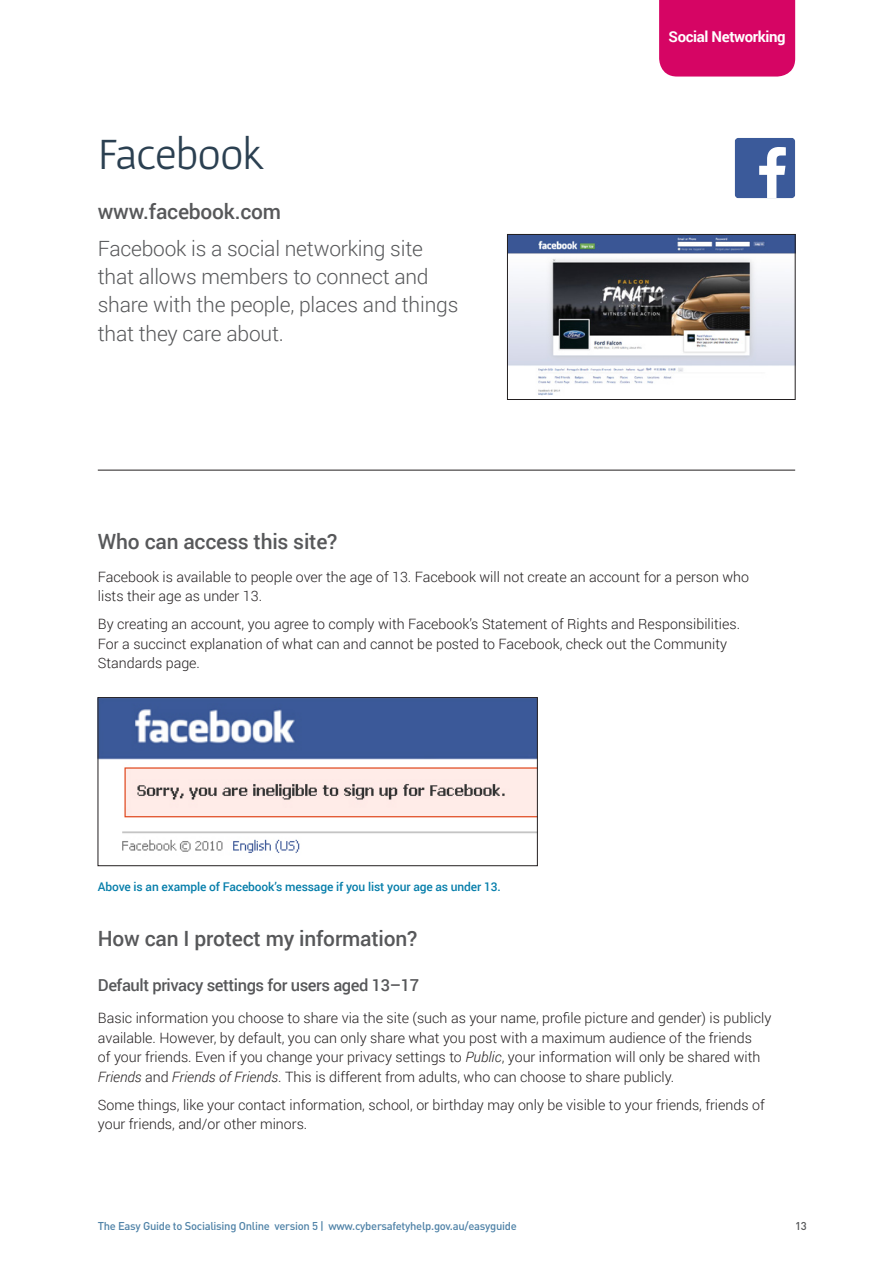
<style>
.page{position:relative;width:893px;height:1263px;background:#fff}
.page>*{position:absolute;margin:0;border:0;box-sizing:border-box;transform-origin:0 0}
.t1{font:45px "Gafata";letter-spacing:-.025em;color:#2b4051}
.t2{font:300 21px/28.2px "Roboto";letter-spacing:-.01em;color:#57585a}
.t3{font:500 21px "Roboto";letter-spacing:-.01em;color:#57585a}
.t4{font:500 16.5px "Roboto";letter-spacing:-.025em;color:#57585a}
.t5{font:700 15px "Roboto";letter-spacing:-.025em;color:#fff}
.t6{font:300 14.25px/19.5px "Roboto";color:#231f20}
.t7{font:500 12px "Roboto";letter-spacing:-.01em;color:#067eaa}
.t8{font:500 11.25px "DIN";letter-spacing:-.025em;color:#4f82a7}
.t9{font:500 11.25px "DIN";color:#57585a}
.s1{font-style:italic}
</style>
<div class="page">
<div style="left:659px;top:0;width:136px;height:77px;background:#d60564"></div>
<svg style="left:735px;top:138px;width:60px;height:60px"></svg>
<hr style="left:98px;top:470px;width:697px;height:1px;background:#231f20">
<img style="left:509px;top:236px;width:284px;height:160px">
<div style="left:507px;top:234px;width:288px;height:166px;border:1px solid #231f20"></div>
<img style="left:100px;top:699px;width:436px;height:154px">
<div style="left:98px;top:697px;width:440px;height:169px;border:1px solid #231f20"></div>
<h1 class="t1" style="left:98px;top:127px;width:168px">Facebook</h1>
<h2 class="t3" style="left:98px;top:197px;width:185px">www.facebook.com</h2>
<h2 class="t2" style="left:98px;top:234px;width:362px">Facebook is a social networking site that allows members to connect and share with the people, places and things that they care about.</h2>
<p class="t5" style="left:669px;top:26px;width:119px">Social Networking</p>
<h2 class="t3" style="left:98px;top:527px;width:241px">Who can access this site?</h2>
<p class="t6" style="left:98px;top:566px;width:653px">Facebook is available to people over the age of 13. Facebook will not create an account for a person who lists their age as under 13.</p>
<p class="t6" style="left:98px;top:614px;width:644px">By creating an account, you agree to comply with Facebook’s Statement of Rights and Responsibilities.<br>For a succinct explanation of what can and cannot be posted to Facebook, check out the Community<br>Standards page.</p>
<p class="t7" style="left:98px;top:878px;width:404px">Above is an example of Facebook’s message if you list your age as under 13.</p>
<h2 class="t3" style="left:98px;top:923px;width:321px">How can I protect my information?</h2>
<p class="t4" style="left:98px;top:973px;width:323px">Default privacy settings for users aged 13–17</p>
<p class="t6" style="left:98px;top:1008px;width:675px">Basic information you choose to share via the site (such as your name, profile picture and gender) is publicly available. However, by default, you can only share what you post with a maximum audience of the friends<br>of your friends. Even if you change your privacy settings to <span class="s1">Public</span>, your information will only be shared with <span class="s1">Friends</span> and <span class="s1">Friends of Friends</span>. This is different from adults, who can choose to share publicly.</p>
<p class="t6" style="left:98px;top:1094px;width:668px">Some things, like your contact information, school, or birthday may only be visible to your friends, friends of your friends, and/or other minors.</p>
<p class="t8" style="left:98px;top:1218px;width:421px">The Easy Guide to Socialising Online version 5 | www.cybersafetyhelp.gov.au/easyguide</p>
<p class="t9" style="left:795px;top:1218px;width:13px">13</p>
</div>
